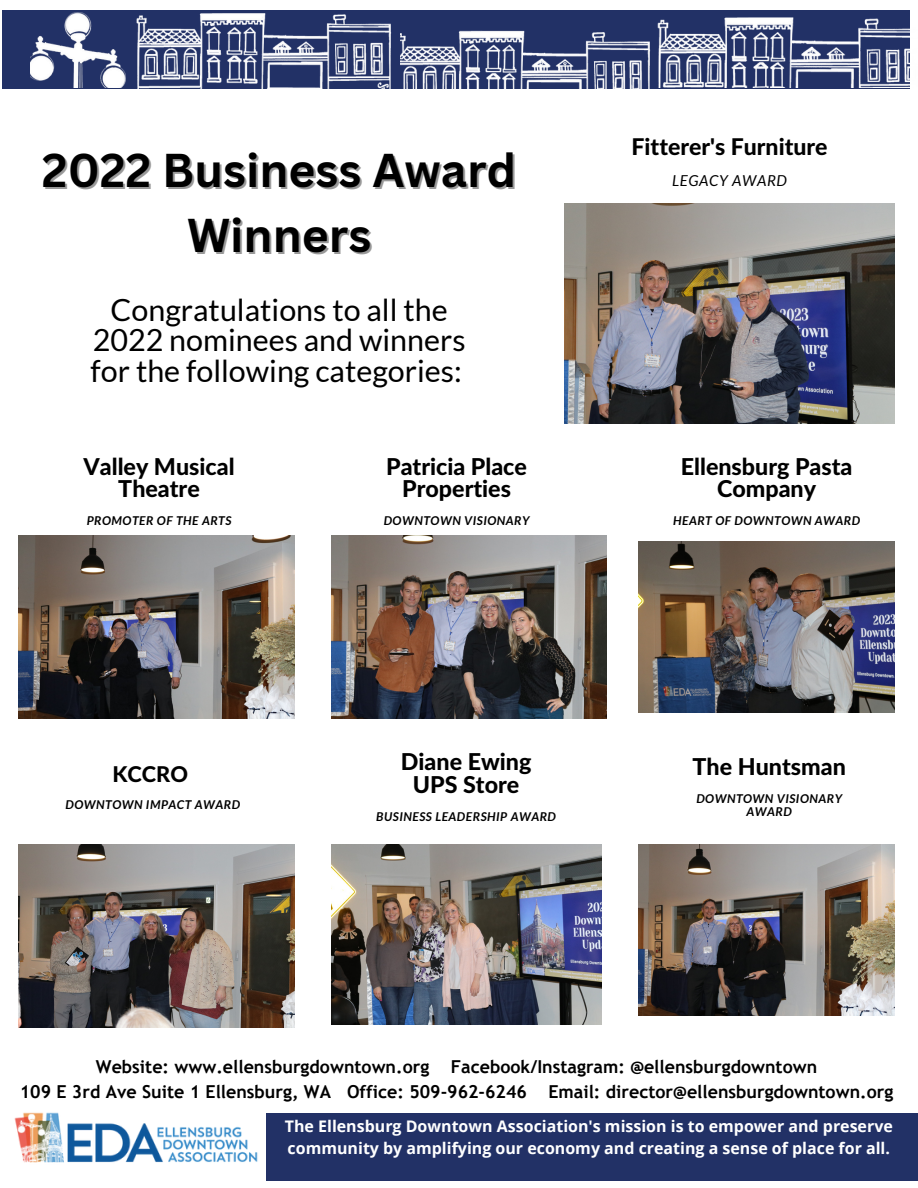
<style>
.page{position:relative;width:918px;height:1188px;background:#fff}
.page>*{position:absolute;margin:0;border:0;box-sizing:border-box;transform-origin:0 0}
.t1{font:700 46.2px/64.2px "Canva Sans";color:#000;text-align:center}
.t2{font:30.45px/30.3px "Lato";color:#000;text-align:center}
.t3{font:800 23.25px/22.5px "Lato Latin";color:#000;text-align:center}
.t4{font:800 23.1px "Lato Latin";color:#000}
.t5{font:800 21.75px "Lato Latin";color:#000}
.t6{font:700 17.85px/24.8px "Trebuchet MS";color:#000;text-align:center}
.t7{font:700 16.05px/22.4px "Open Sans";color:#fff}
.t8{font:italic 15.15px "Lato";letter-spacing:.045em;color:#000}
.t9{font:italic 700 12.15px/13.2px "Lato";letter-spacing:.045em;color:#000;text-align:center}
</style>
<div class="page">
<div style="left:2px;top:10px;width:908px;height:79px;background:#223166"></div>
<img style="left:30px;top:12px;width:96px;height:76px">
<img style="left:136px;top:13px;width:256px;height:76px">
<img style="left:400px;top:17px;width:510px;height:71px">
<div style="left:266px;top:1113px;width:652px;height:68px;background:#223166"></div>
<img style="left:14px;top:1112px;width:244px;height:51px">
<img style="left:18px;top:844px;width:276px;height:183px">
<img style="left:331px;top:844px;width:270px;height:180px">
<img style="left:18px;top:535px;width:276px;height:184px">
<img style="left:638px;top:844px;width:257px;height:171px">
<img style="left:331px;top:535px;width:276px;height:184px">
<img style="left:638px;top:542px;width:257px;height:171px">
<img style="left:564px;top:203px;width:331px;height:221px">
<h1 class="t1" style="left:42px;top:137px;width:476px">2022 Business Award<br>Winners</h1>
<h2 class="t2" style="left:91px;top:294px;width:376px">Congratulations to all the<br>2022 nominees and winners for the following categories:</h2>
<h3 class="t3" style="left:84px;top:456px;width:153px">Valley Musical<br>Theatre</h3>
<p class="t9" style="left:87px;top:514px;width:146px">PROMOTER OF THE ARTS</p>
<h3 class="t3" style="left:386px;top:456px;width:142px">Patricia Place<br>Properties</h3>
<p class="t9" style="left:384px;top:514px;width:147px">DOWNTOWN VISIONARY</p>
<p class="t4" style="left:632px;top:136px;width:197px">Fitterer's Furniture</p>
<p class="t8" style="left:672px;top:171px;width:117px">LEGACY AWARD</p>
<h3 class="t3" style="left:681px;top:456px;width:173px">Ellensburg Pasta<br>Company</h3>
<p class="t9" style="left:673px;top:514px;width:189px">HEART OF DOWNTOWN AWARD</p>
<p class="t5" style="left:112px;top:765px;width:77px">KCCRO</p>
<p class="t9" style="left:65px;top:797px;width:176px">DOWNTOWN IMPACT AWARD</p>
<h3 class="t3" style="left:401px;top:752px;width:132px">Diane Ewing<br>UPS Store</h3>
<p class="t9" style="left:376px;top:809px;width:181px">BUSINESS LEADERSHIP AWARD</p>
<h3 class="t3" style="left:693px;top:757px;width:155px">The Huntsman</h3>
<p class="t9" style="left:696px;top:792px;width:147px">DOWNTOWN VISIONARY<br>AWARD</p>
<p class="t6" style="left:20px;top:1054px;width:875px">Website: www.ellensburgdowntown.org Facebook/Instagram: @ellensburgdowntown<br>109 E 3rd Ave Suite 1 Ellensburg, WA Office: 509-962-6246 Email: director@ellensburgdowntown.org</p>
<p class="t7" style="left:285px;top:1114px;width:610px">The Ellensburg Downtown Association's mission is to empower and preserve community by amplifying our economy and creating a sense of place for all.</p>
</div>
